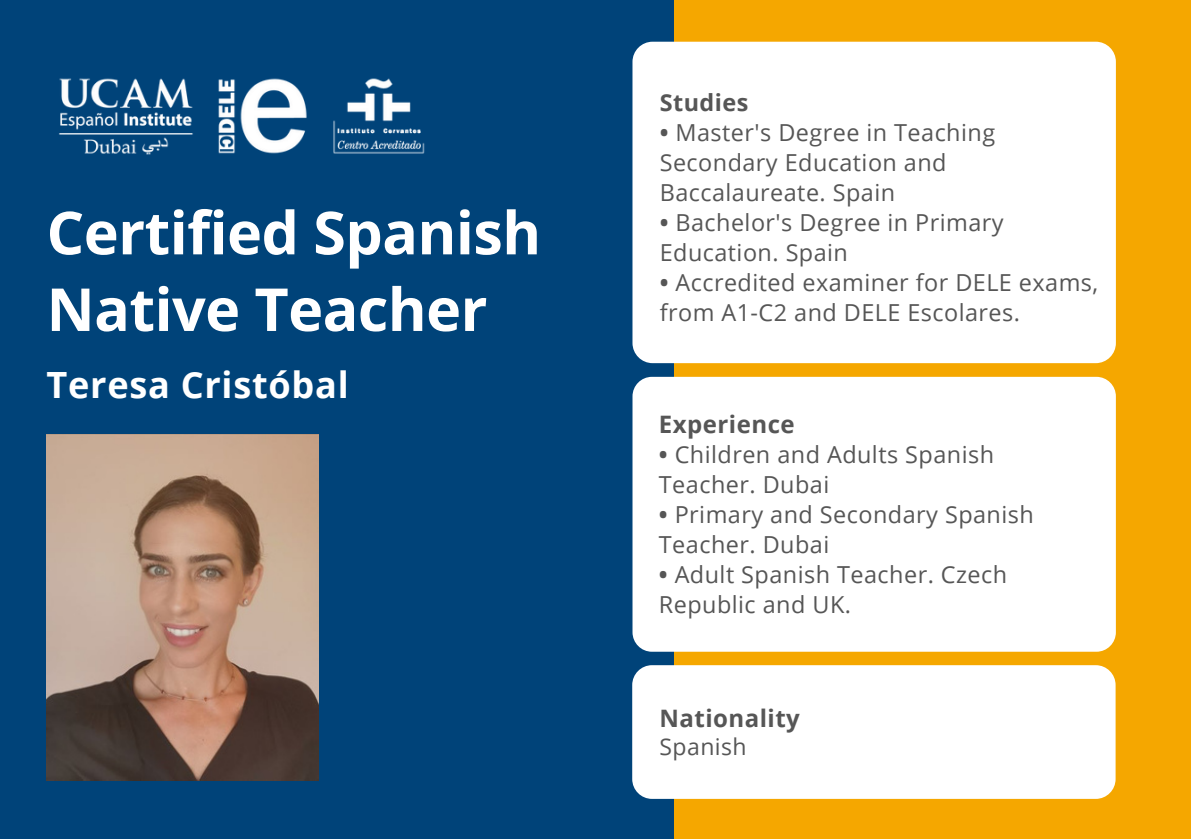
<style>
.page{position:relative;width:1191px;height:839px;background:#fff}
.page>*{position:absolute;margin:0;border:0;box-sizing:border-box;transform-origin:0 0}
.t1{font:700 59.2px/76.6px "Open Sans";letter-spacing:-.01em;color:#fff}
.t2{font:700 36.2px "Open Sans";letter-spacing:.02em;color:#fff}
.t3{font:700 24px "Open Sans";letter-spacing:.02em;color:#565656}
.t4{font:23.4px/30px "Open Sans";letter-spacing:.02em;color:#565656}
.t5{font:700 23.4px "Open Sans";letter-spacing:.02em;color:#565656}
.t6{font:23px "Open Sans";letter-spacing:.02em;color:#565656}
.s1{font-weight:700}
</style>
<div class="page">
<div style="left:0;top:0;width:1191px;height:838px;background:#004379"></div>
<div style="left:674px;top:0;width:517px;height:838px;background:#f5a700"></div>
<div style="left:632px;top:42px;width:484px;height:321px;background:#fff;border-radius:20px"></div>
<div style="left:633px;top:377px;width:483px;height:274px;background:#fff;border-radius:19px"></div>
<img style="left:59px;top:78px;width:366px;height:77px">
<div style="left:632px;top:665px;width:484px;height:133px;background:#fff;border-radius:20px"></div>
<img style="left:47px;top:435px;width:271px;height:345px">
<h1 class="t1" style="left:47px;top:193px;width:496px">Certified Spanish<br>Native Teacher</h1>
<h2 class="t2" style="left:47px;top:359px;width:304px">Teresa Cristóbal</h2>
<p class="t5" style="left:660px;top:86px;width:90px">Studies</p>
<p class="t4" style="left:660px;top:117px;width:337px"><span class="s1">•</span> Master's Degree in Teaching<br>Secondary Education and<br>Baccalaureate. Spain</p>
<p class="t4" style="left:660px;top:207px;width:345px"><span class="s1">•</span> Bachelor's Degree in Primary<br>Education. Spain</p>
<p class="t4" style="left:660px;top:267px;width:440px"><span class="s1">•</span> Accredited examiner for DELE exams, from A1-C2 and DELE Escolares.</p>
<p class="t3" style="left:659px;top:407px;width:137px">Experience</p>
<p class="t4" style="left:659px;top:439px;width:337px"><span class="s1">•</span> Children and Adults Spanish<br>Teacher. Dubai</p>
<p class="t4" style="left:659px;top:499px;width:377px"><span class="s1">•</span> Primary and Secondary Spanish<br>Teacher. Dubai</p>
<p class="t4" style="left:659px;top:559px;width:350px"><span class="s1">•</span> Adult Spanish Teacher. Czech<br>Republic and UK.</p>
<p class="t3" style="left:659px;top:701px;width:142px">Nationality</p>
<p class="t6" style="left:659px;top:730px;width:89px">Spanish</p>
</div>
